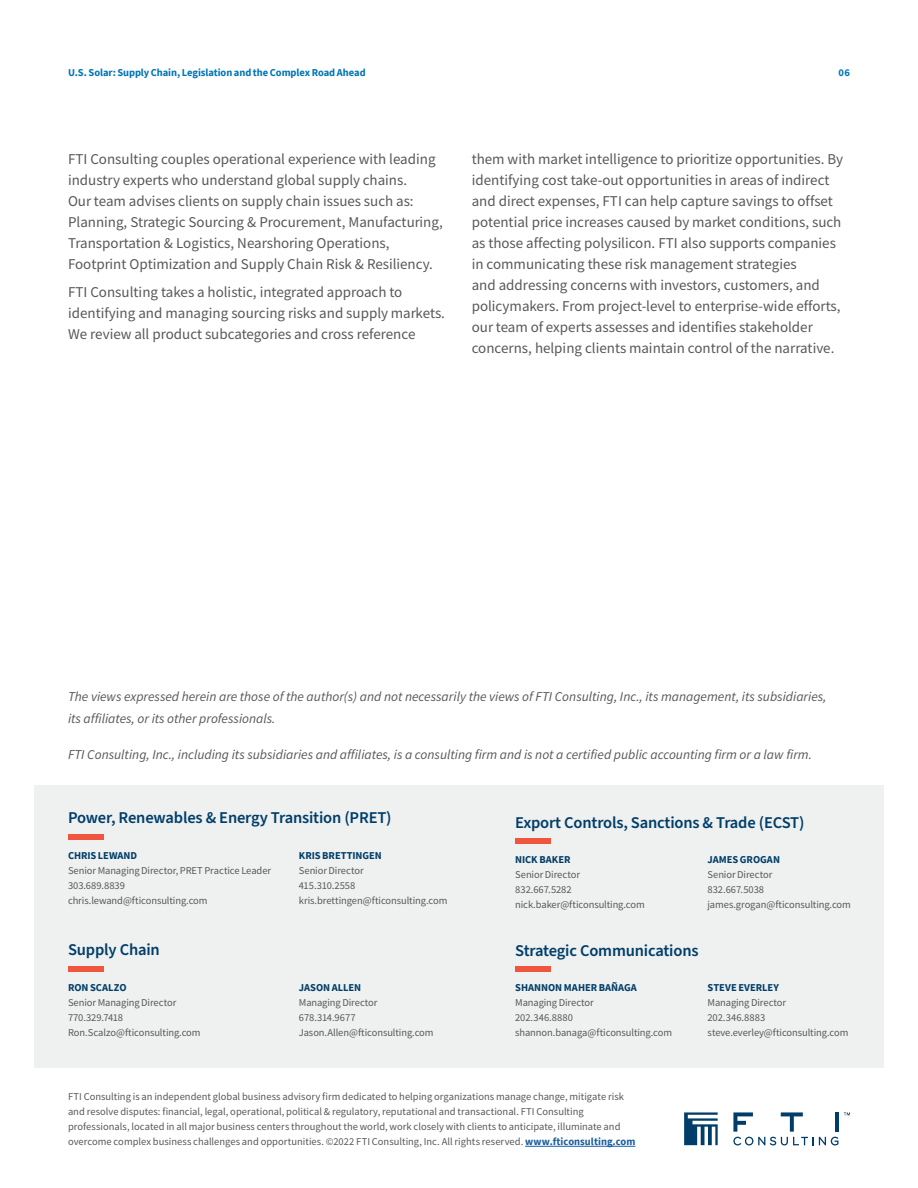
<style>
.page{position:relative;width:918px;height:1188px;background:#fff}
.page>*{position:absolute;margin:0;border:0;box-sizing:border-box;transform-origin:0 0}
.Subhead{font:600 16.5px "Source Sans Pro";letter-spacing:-.01em;color:#003e69}
.Body_Copy{font:15px/21px "Source Sans Variable";color:#57585a}
.Body_Copy-2{font:italic 13.5px/22.5px "Source Sans Pro";color:#57585a}
.Bio_details{font:10.5px "Source Sans Pro";letter-spacing:-.01em;color:#57585a}
.Boilerplate{font:10.5px/15px "Source Sans Pro";color:#57585a}
.Bio_Name{font:700 10.5px "Source Sans Pro";letter-spacing:-.005em;color:#003e69}
.FOLIO{font:700 10.5px "Source Sans Pro";letter-spacing:-.005em;color:#0075b6}
.s1{font-weight:700;color:#175d9e}
</style>
<div class="page">
<div style="left:34px;top:785px;width:850px;height:283px;background:#eff0f0"></div>
<hr style="left:525px;top:1146px;width:110px;height:1px;background:#175d9e">
<svg style="left:684px;top:1112px;width:34px;height:33px"></svg>
<svg style="left:844px;top:1112px;width:6px;height:3px"></svg>
<hr style="left:835px;top:1112px;width:4px;height:20px;background:#003e69">
<svg style="left:733px;top:1112px;width:105px;height:33px"></svg>
<div style="left:515px;top:966px;width:36px;height:6px;background:#f0553e"></div>
<div style="left:515px;top:839px;width:36px;height:5px;background:#f0553e"></div>
<div style="left:68px;top:966px;width:36px;height:5px;background:#f0553e"></div>
<div style="left:68px;top:834px;width:36px;height:5px;background:#f0553e"></div>
<p class="FOLIO" style="left:68px;top:65px;width:299px">U.S. Solar: Supply Chain, Legislation and the Complex Road Ahead</p>
<p class="FOLIO" style="left:839px;top:65px;width:13px">06</p>
<p class="Body_Copy" style="left:68px;top:149px;width:376px">FTI Consulting couples operational experience with leading industry experts who understand global supply chains.<br>Our team advises clients on supply chain issues such as:<br>Planning, Strategic Sourcing &amp; Procurement, Manufacturing, Transportation &amp; Logistics, Nearshoring Operations, Footprint Optimization and Supply Chain Risk &amp; Resiliency.</p>
<p class="Body_Copy" style="left:68px;top:282px;width:378px">FTI Consulting takes a holistic, integrated approach to identifying and managing sourcing risks and supply markets.<br>We review all product subcategories and cross reference</p>
<p class="Body_Copy" style="left:472px;top:149px;width:373px">them with market intelligence to prioritize opportunities. By identifying cost take-out opportunities in areas of indirect and direct expenses, FTI can help capture savings to offset potential price increases caused by market conditions, such as those affecting polysilicon. FTI also supports companies in communicating these risk management strategies<br>and addressing concerns with investors, customers, and policymakers. From project-level to enterprise-wide efforts, our team of experts assesses and identifies stakeholder concerns, helping clients maintain control of the narrative.</p>
<p class="Body_Copy-2" style="left:68px;top:685px;width:760px">The views expressed herein are those of the author(s) and not necessarily the views of FTI Consulting, Inc., its management, its subsidiaries, its affiliates, or its other professionals.</p>
<p class="Body_Copy-2" style="left:68px;top:743px;width:746px">FTI Consulting, Inc., including its subsidiaries and affiliates, is a consulting firm and is not a certified public accounting firm or a law firm.</p>
<p class="Subhead" style="left:68px;top:807px;width:325px">Power, Renewables &amp; Energy Transition (PRET)</p>
<p class="Subhead" style="left:515px;top:811px;width:291px">Export Controls, Sanctions &amp; Trade (ECST)</p>
<p class="Bio_Name" style="left:68px;top:848px;width:71px">CHRIS LEWAND</p>
<p class="Bio_details" style="left:68px;top:864px;width:205px">Senior Managing Director, PRET Practice Leader</p>
<p class="Bio_details" style="left:68px;top:879px;width:58px">303.689.8839</p>
<p class="Bio_details" style="left:68px;top:894px;width:141px">chris.lewand@fticonsulting.com</p>
<p class="Bio_Name" style="left:299px;top:848px;width:85px">KRIS BRETTINGEN</p>
<p class="Bio_details" style="left:299px;top:864px;width:66px">Senior Director</p>
<p class="Bio_details" style="left:299px;top:879px;width:58px">415.310.2558</p>
<p class="Bio_details" style="left:299px;top:894px;width:150px">kris.brettingen@fticonsulting.com</p>
<p class="Bio_Name" style="left:515px;top:853px;width:57px">NICK BAKER</p>
<p class="Bio_details" style="left:515px;top:868px;width:66px">Senior Director</p>
<p class="Bio_details" style="left:515px;top:883px;width:58px">832.667.5282</p>
<p class="Bio_details" style="left:515px;top:898px;width:131px">nick.baker@fticonsulting.com</p>
<p class="Bio_Name" style="left:708px;top:853px;width:74px">JAMES GROGAN</p>
<p class="Bio_details" style="left:708px;top:868px;width:66px">Senior Director</p>
<p class="Bio_details" style="left:708px;top:883px;width:58px">832.667.5038</p>
<p class="Bio_details" style="left:708px;top:898px;width:145px">james.grogan@fticonsulting.com</p>
<p class="Subhead" style="left:68px;top:939px;width:93px">Supply Chain</p>
<p class="Subhead" style="left:515px;top:939px;width:185px">Strategic Communications</p>
<p class="Bio_Name" style="left:68px;top:980px;width:60px">RON SCALZO</p>
<p class="Bio_details" style="left:68px;top:996px;width:110px">Senior Managing Director</p>
<p class="Bio_details" style="left:68px;top:1011px;width:57px">770.329.7418</p>
<p class="Bio_details" style="left:68px;top:1026px;width:134px">Ron.Scalzo@fticonsulting.com</p>
<p class="Bio_Name" style="left:299px;top:980px;width:64px">JASON ALLEN</p>
<p class="Bio_details" style="left:299px;top:996px;width:80px">Managing Director</p>
<p class="Bio_details" style="left:299px;top:1011px;width:58px">678.314.9677</p>
<p class="Bio_details" style="left:299px;top:1026px;width:136px">Jason.Allen@fticonsulting.com</p>
<p class="Bio_Name" style="left:515px;top:981px;width:123px">SHANNON MAHER BAÑAGA</p>
<p class="Bio_details" style="left:515px;top:996px;width:80px">Managing Director</p>
<p class="Bio_details" style="left:515px;top:1011px;width:59px">202.346.8880</p>
<p class="Bio_details" style="left:515px;top:1026px;width:158px">shannon.banaga@fticonsulting.com</p>
<p class="Bio_Name" style="left:708px;top:981px;width:73px">STEVE EVERLEY</p>
<p class="Bio_details" style="left:708px;top:996px;width:80px">Managing Director</p>
<p class="Bio_details" style="left:708px;top:1011px;width:59px">202.346.8883</p>
<p class="Bio_details" style="left:708px;top:1026px;width:142px">steve.everley@fticonsulting.com</p>
<p class="Boilerplate" style="left:68px;top:1089px;width:569px">FTI Consulting is an independent global business advisory firm dedicated to helping organizations manage change, mitigate risk and resolve disputes: financial, legal, operational, political &amp; regulatory, reputational and transactional. FTI Consulting professionals, located in all major business centers throughout the world, work closely with clients to anticipate, illuminate and overcome complex business challenges and opportunities. ©2022 FTI Consulting, Inc. All rights reserved. <span class="s1">www.fticonsulting.com</span></p>
</div>
